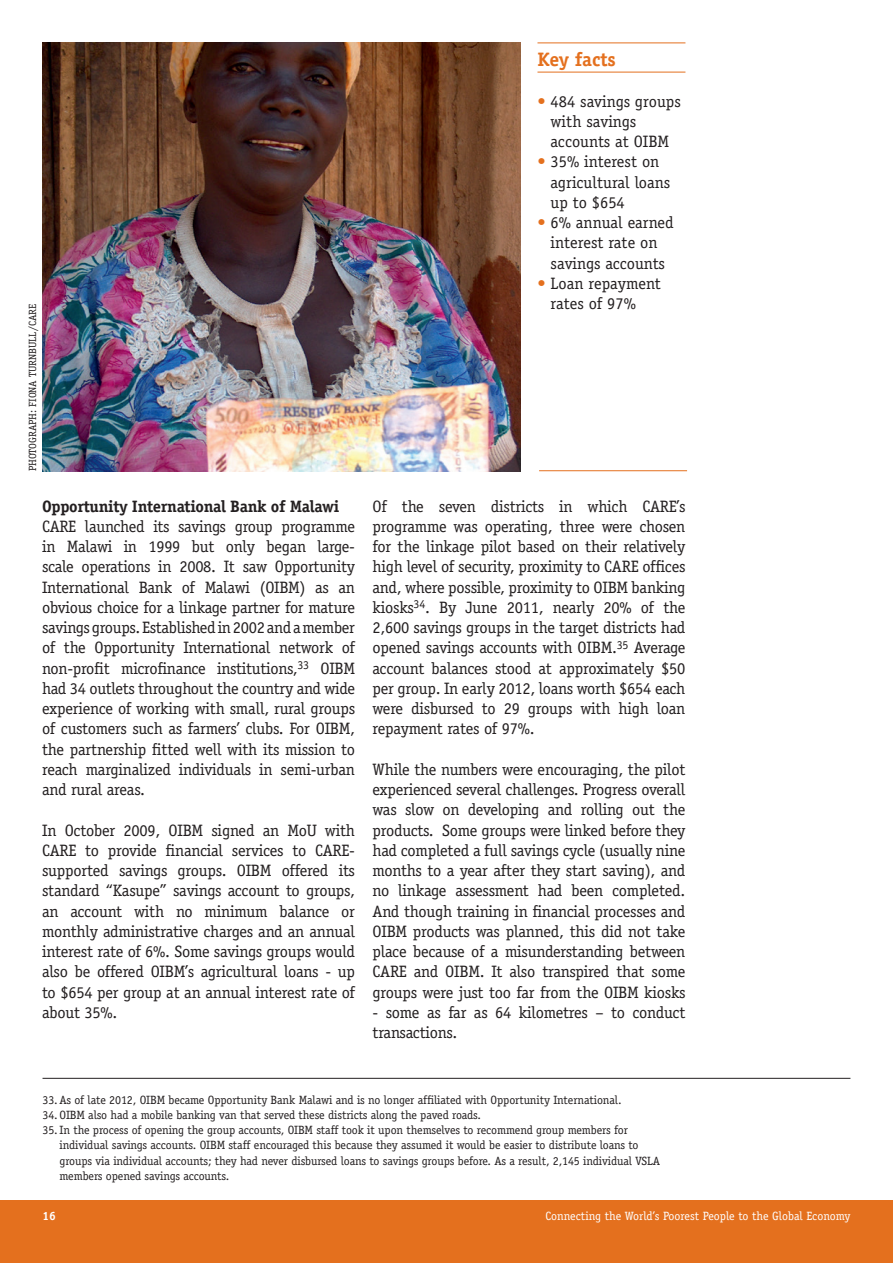
<style>
.page{position:relative;width:893px;height:1263px;background:#fff}
.page>*{position:absolute;margin:0;border:0;box-sizing:border-box;transform-origin:0 0}
.Sub_Header{font:700 19.5px "Officina Serif";color:#e4701e}
.Body_Copy{font:16.5px/20.2px "Officina Serif";letter-spacing:-.015em;color:#231f20;text-align:justify}
.Body_Copy-2{font:700 16.5px "Officina Serif";letter-spacing:-.02em;color:#231f20}
.t1{font:12px/15.3px "Officina Serif";letter-spacing:-.01em;color:#231f20}
.t2{font:12px "Officina Serif";color:#fff}
.t3{font:700 12px "Officina Serif";color:#fff}
.Pic_CAption{font:10.5px "Officina Serif";color:#231f20}
.s1{color:#e4701e}
</style>
<div class="page">
<div style="left:0;top:1200px;width:893px;height:63px;background:#e4701e"></div>
<img style="left:43px;top:43px;width:477px;height:428px">
<hr style="left:537px;top:72px;width:148px;height:1px;background:#e4701e">
<hr style="left:539px;top:470px;width:148px;height:1px;background:#e4701e">
<hr style="left:43px;top:1078px;width:807px;height:1px;background:#231f20">
<hr style="left:537px;top:43px;width:148px;height:1px;background:#e4701e">
<p class="Pic_CAption" style="left:26px;top:471px;width:169px;rotate:-90deg">PHOTOGRAPH: FIONA TURNBULL/CARE</p>
<p class="Body_Copy-2" style="left:42px;top:496px;width:299px">Opportunity International Bank of Malawi</p>
<p class="Body_Copy" style="left:42px;top:516px;width:314px">CARE launched its savings group programme in Malawi in 1999 but only began large&shy;scale operations in 2008. It saw Opportunity International Bank of Malawi (OIBM) as an obvious choice for a linkage partner for mature savings groups. Established in 2002 and a member of the Opportunity International network of non-profit microfinance institutions,<sup>33</sup> OIBM had 34 outlets throughout the country and wide experience of working with small, rural groups of customers such as farmers’ clubs. For OIBM, the partnership fitted well with its mission to reach marginalized individuals in semi-urban and rural areas.</p>
<p class="Body_Copy" style="left:42px;top:820px;width:314px">In October 2009, OIBM signed an MoU with CARE to provide financial services to CARE&shy;supported savings groups. OIBM offered its standard “Kasupe” savings account to groups, an account with no minimum balance or monthly administrative charges and an annual interest rate of 6%. Some savings groups would also be offered OIBM’s agricultural loans - up to $654 per group at an annual interest rate of about 35%.</p>
<p class="Sub_Header" style="left:537px;top:47px;width:80px">Key facts</p>
<p class="Body_Copy" style="left:551px;top:91px;width:132px;text-align:left;text-indent:-13px"><span class="s1">•</span> 484 savings groups with savings accounts at OIBM</p>
<p class="Body_Copy" style="left:551px;top:152px;width:121px;text-align:left;text-indent:-13px"><span class="s1">•</span> 35% interest on agricultural loans up to $654</p>
<p class="Body_Copy" style="left:537px;top:212px;width:138px;text-align:center"><span class="s1">•</span> 6% annual earned interest rate on savings accounts</p>
<p class="Body_Copy" style="left:551px;top:273px;width:112px;text-indent:-13px"><span class="s1">•</span> Loan repayment rates of 97%</p>
<p class="Body_Copy" style="left:372px;top:496px;width:314px">Of the seven districts in which CARE’s programme was operating, three were chosen for the linkage pilot based on their relatively high level of security, proximity to CARE offices and, where possible, proximity to OIBM banking kiosks<sup>34</sup>. By June 2011, nearly 20% of the 2,600 savings groups in the target districts had opened savings accounts with OIBM.<sup>35</sup> Average account balances stood at approximately $50 per group. In early 2012, loans worth $654 each were disbursed to 29 groups with high loan repayment rates of 97%.</p>
<p class="Body_Copy" style="left:372px;top:759px;width:314px">While the numbers were encouraging, the pilot experienced several challenges. Progress overall was slow on developing and rolling out the products. Some groups were linked before they had completed a full savings cycle (usually nine months to a year after they start saving), and no linkage assessment had been completed.<br>And though training in financial processes and OIBM products was planned, this did not take place because of a misunderstanding between CARE and OIBM. It also transpired that some groups were just too far from the OIBM kiosks</p>
<p class="Body_Copy" style="left:372px;top:1002px;width:314px">- some as far as 64 kilometres – to conduct transactions.</p>
<p class="t1" style="left:43px;top:1092px;width:581px">33.As of late 2012, OIBM became Opportunity Bank Malawi and is no longer affiliated with Opportunity International.</p>
<p class="t1" style="left:43px;top:1107px;width:440px">34. OIBM also had a mobile banking van that served these districts along the paved roads.</p>
<p class="t1" style="left:60px;top:1122px;width:602px;text-indent:-17px">35.In the process of opening the group accounts, OIBM staff took it upon themselves to recommend group members for individual savings accounts. OIBM staff encouraged this because they assumed it would be easier to distribute loans to groups via individual accounts; they had never disbursed loans to savings groups before. As a result, 2,145 individual VSLA members opened savings accounts.</p>
<p class="t3" style="left:43px;top:1209px;width:15px">16</p>
<p class="t2" style="left:545px;top:1209px;width:307px">Connecting the World’s Poorest People to the Global Economy</p>
</div>
